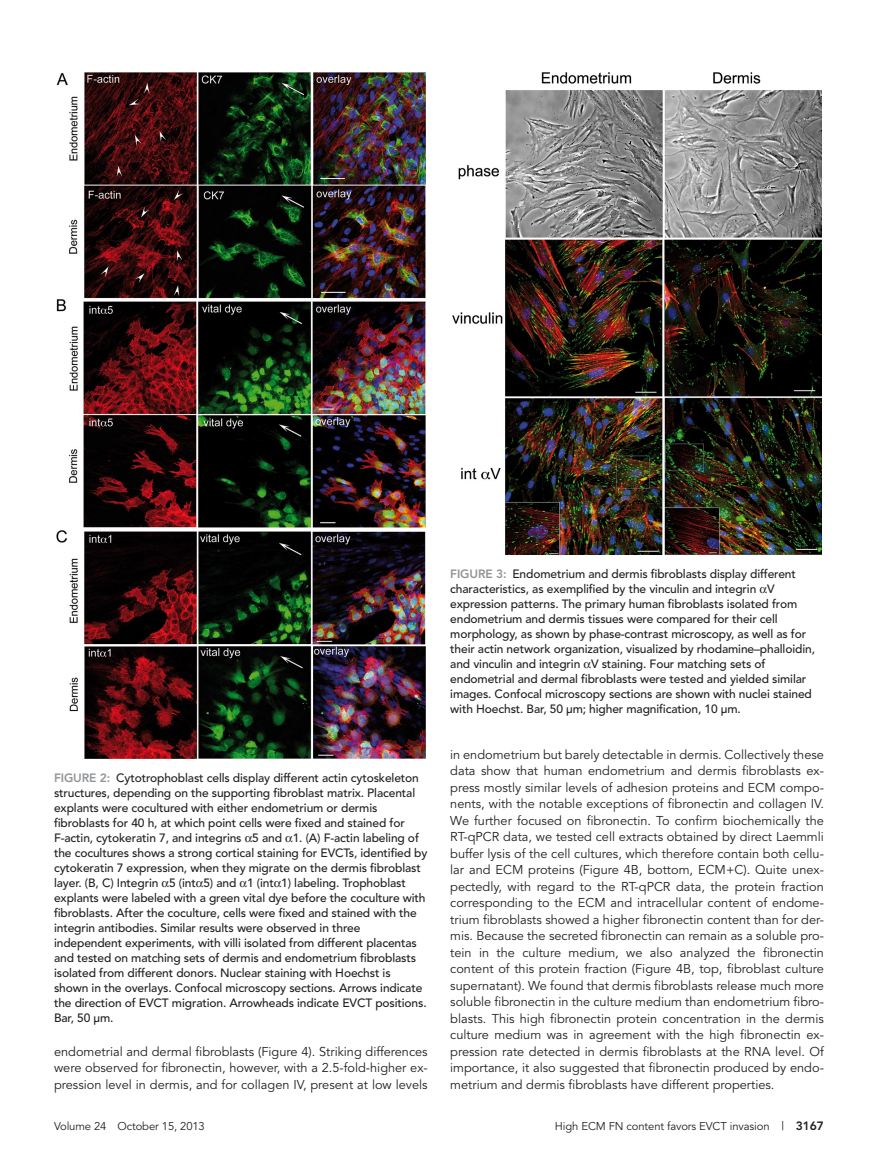
<style>
.page{position:relative;width:878px;height:1175px;background:#fff}
.page>*{position:absolute;margin:0;border:0;box-sizing:border-box;transform-origin:0 0}
.ParaFL{font:12.75px/16.5px "Avenir";color:#231f20;text-align:justify}
.FigCaption{font:500 12px/15px "Avenir";letter-spacing:-.01em;color:#231f20}
.t1{font:11.25px "Avenir";letter-spacing:-.01em;color:#231f20}
.s1{font-weight:800;color:#939598}
.s2{font-size:12px}
.s3{font-weight:800;font-size:12px}
</style>
<div class="page">
<img style="left:56px;top:72px;width:369px;height:686px">
<img style="left:452px;top:72px;width:369px;height:482px">
<p class="FigCaption" style="left:54px;top:770px;width:375px"><span class="s1">FIGURE 2:</span> Cytotrophoblast cells display different actin cytoskeleton structures, depending on the supporting fibroblast matrix. Placental explants were cocultured with either endometrium or dermis fibroblasts for 40 h, at which point cells were fixed and stained for F-actin, cytokeratin 7, and integrins 5 and 1. (A) F-actin labeling of the cocultures shows a strong cortical staining for EVCTs, identified by cytokeratin 7 expression, when they migrate on the dermis fibroblast layer. (B, C) Integrin 5 (int 5) and 1 (int 1) labeling. Trophoblast explants were labeled with a green vital dye before the coculture with fibroblasts. After the coculture, cells were fixed and stained with the integrin antibodies. Similar results were observed in three independent experiments, with villi isolated from different placentas and tested on matching sets of dermis and endometrium fibroblasts isolated from different donors. Nuclear staining with Hoechst is shown in the overlays. Confocal microscopy sections. Arrows indicate the direction of EVCT migration. Arrowheads indicate EVCT positions.<br>Bar, 50 μm.</p>
<p class="ParaFL" style="left:54px;top:1043px;width:375px">endometrial and dermal fibroblasts (Figure 4). Striking differences were observed for fibronectin, however, with a 2.5-fold-higher ex&shy;pression level in dermis, and for collagen IV, present at low levels</p>
<p class="FigCaption" style="left:450px;top:567px;width:366px"><span class="s1">FIGURE 3:</span> Endometrium and dermis fibroblasts display different characteristics, as exemplified by the vinculin and integrin V expression patterns. The primary human fibroblasts isolated from endometrium and dermis tissues were compared for their cell morphology, as shown by phase-contrast microscopy, as well as for their actin network organization, visualized by rhodamine–phalloidin, and vinculin and integrin V staining. Four matching sets of endometrial and dermal fibroblasts were tested and yielded similar images. Confocal microscopy sections are shown with nuclei stained with Hoechst. Bar, 50 μm; higher magnification, 10 μm.</p>
<p class="ParaFL" style="left:450px;top:746px;width:375px">in endometrium but barely detectable in dermis. Collectively these data show that human endometrium and dermis fibroblasts ex&shy;press mostly similar levels of adhesion proteins and ECM compo&shy;nents, with the notable exceptions of fibronectin and collagen IV.<br>We further focused on fibronectin. To confirm biochemically the RT-qPCR data, we tested cell extracts obtained by direct Laemmli buffer lysis of the cell cultures, which therefore contain both cellu&shy;lar and ECM proteins (Figure 4B, bottom, ECM+C). Quite unex&shy;pectedly, with regard to the RT-qPCR data, the protein fraction corresponding to the ECM and intracellular content of endome&shy;trium fibroblasts showed a higher fibronectin content than for der&shy;mis. Because the secreted fibronectin can remain as a soluble pro&shy;tein in the culture medium, we also analyzed the fibronectin content of this protein fraction (Figure 4B, top, fibroblast culture supernatant). We found that dermis fibroblasts release much more soluble fibronectin in the culture medium than endometrium fibro&shy;blasts. This high fibronectin protein concentration in the dermis culture medium was in agreement with the high fibronectin ex&shy;pression rate detected in dermis fibroblasts at the RNA level. Of importance, it also suggested that fibronectin produced by endo&shy;metrium and dermis fibroblasts have different properties.</p>
<p class="t1" style="left:54px;top:1119px;width:152px">Volume 24 October 15, 2013</p>
<p class="t1" style="left:555px;top:1119px;width:270px">High ECM FN content favors EVCT invasion <span class="s2">|</span> <span class="s3">3167</span></p>
</div>
